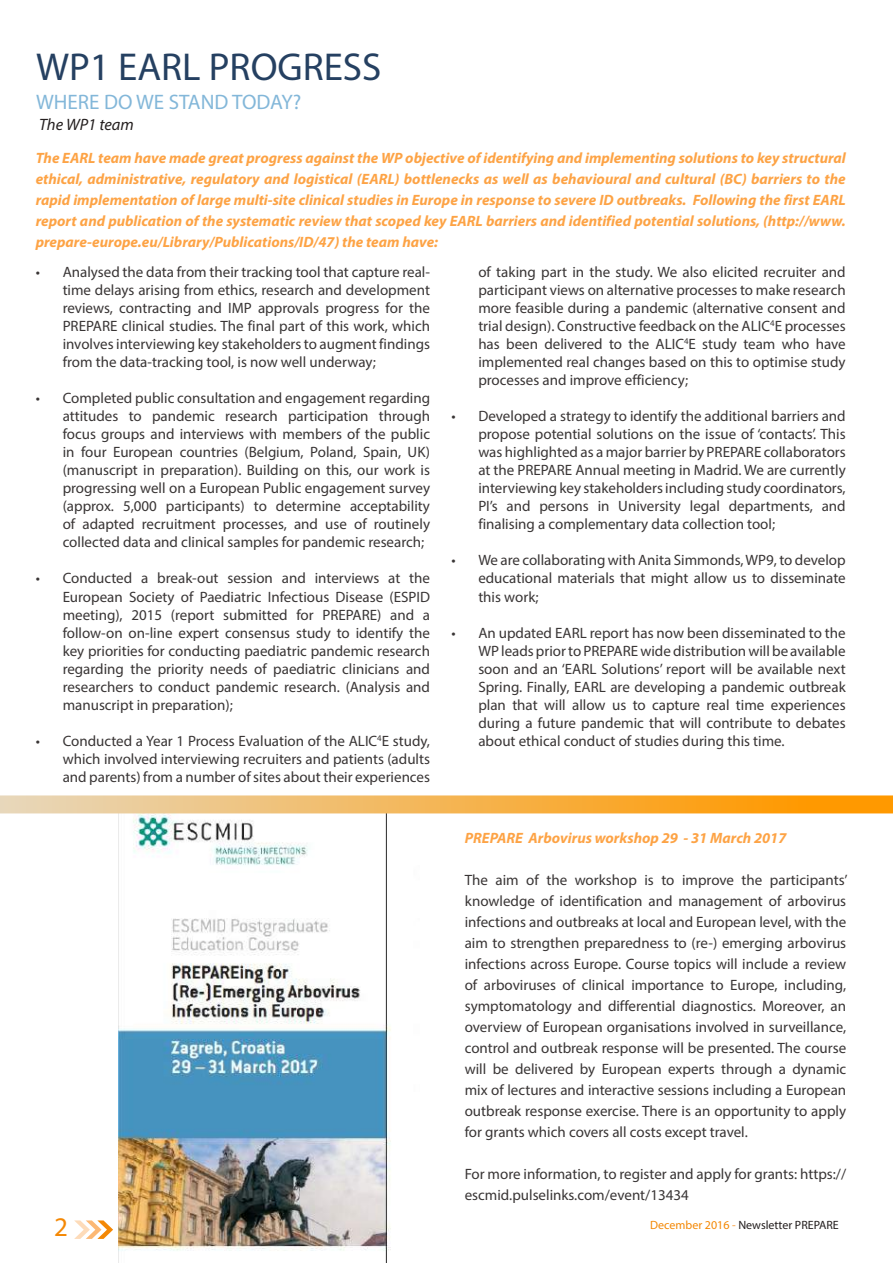
<style>
.page{position:relative;width:893px;height:1263px;background:#fff}
.page>*{position:absolute;margin:0;border:0;box-sizing:border-box;transform-origin:0 0}
.t1{font:39px "Myriad Pro";color:#254061}
.t2{font:27px "Myriad Pro";color:#f48805}
.t3{font:21px "Myriad Pro";color:#83b7d9}
.t4{font:italic 16.5px "Myriad Pro";color:#241f1f}
.t5{font:15px/18px "Myriad Pro";color:#393535;text-align:justify}
.t6{font:italic 700 15px/21px "Myriad Pro";color:#fda345;text-align:justify}
.t7{font:12px "Myriad Pro";color:#241f1f}
.s1{color:#f48805}
.s2{color:#fb992f}
</style>
<div class="page">
<img style="left:119px;top:813px;width:301px;height:450px">
<svg style="left:74px;top:1220px;width:39px;height:19px"></svg>
<div style="left:0;top:795px;width:893px;height:18px;background:linear-gradient(to right,#e8d7ba,#ff9400)"></div>
<h1 class="t1" style="left:36px;top:43px;width:347px">WP1 EARL PROGRESS</h1>
<h3 class="t3" style="left:36px;top:89px;width:267px">WHERE DO WE STAND TODAY?</h3>
<p class="t4" style="left:39px;top:115px;width:96px">The WP1 team</p>
<p class="t6" style="left:36px;top:147px;width:812px">The EARL team have made great progress against the WP objective of identifying and implementing solutions to key structural ethical, administrative, regulatory and logistical (EARL) bottlenecks as well as behavioural and cultural (BC) barriers to the rapid implementation of large multi-site clinical studies in Europe in response to severe ID outbreaks. Following the first EARL report and publication of the systematic review that scoped key EARL barriers and identified potential solutions, (http://www. prepare-europe.eu/Library/Publications/ID/47) the team have:</p>
<p class="t5" style="left:63px;top:263px;width:369px;text-indent:-27px">• Analysed the data from their tracking tool that capture real&shy;time delays arising from ethics, research and development reviews, contracting and IMP approvals progress for the PREPARE clinical studies. The final part of this work, which involves interviewing key stakeholders to augment findings from the data-tracking tool, is now well underway;</p>
<p class="t5" style="left:63px;top:389px;width:369px;text-indent:-27px">• Completed public consultation and engagement regarding attitudes to pandemic research participation through focus groups and interviews with members of the public in four European countries (Belgium, Poland, Spain, UK) (manuscript in preparation). Building on this, our work is progressing well on a European Public engagement survey (approx. 5,000 participants) to determine acceptability of adapted recruitment processes, and use of routinely collected data and clinical samples for pandemic research;</p>
<p class="t5" style="left:63px;top:569px;width:369px;text-indent:-27px">• Conducted a break-out session and interviews at the European Society of Paediatric Infectious Disease (ESPID meeting), 2015 (report submitted for PREPARE) and a follow-on on-line expert consensus study to identify the key priorities for conducting paediatric pandemic research regarding the priority needs of paediatric clinicians and researchers to conduct pandemic research. (Analysis and manuscript in preparation);</p>
<p class="t5" style="left:63px;top:731px;width:369px;text-indent:-27px">• Conducted a Year 1 Process Evaluation of the ALIC<sup>4</sup>E study, which involved interviewing recruiters and patients (adults and parents) from a number of sites about their experiences</p>
<p class="t5" style="left:478px;top:263px;width:369px">of taking part in the study. We also elicited recruiter and participant views on alternative processes to make research more feasible during a pandemic (alternative consent and trial design). Constructive feedback on the ALIC<sup>4</sup>E processes has been delivered to the ALIC<sup>4</sup>E study team who have implemented real changes based on this to optimise study processes and improve efficiency;</p>
<p class="t5" style="left:478px;top:407px;width:369px;text-indent:-27px">• Developed a strategy to identify the additional barriers and propose potential solutions on the issue of ‘contacts’. This was highlighted as a major barrier by PREPARE collaborators at the PREPARE Annual meeting in Madrid. We are currently interviewing key stakeholders including study coordinators, PI’s and persons in University legal departments, and finalising a complementary data collection tool;</p>
<p class="t5" style="left:478px;top:551px;width:369px;text-indent:-27px">• We are collaborating with Anita Simmonds, WP9, to develop educational materials that might allow us to disseminate this work;</p>
<p class="t5" style="left:478px;top:623px;width:369px;text-indent:-27px">• An updated EARL report has now been disseminated to the WP leads prior to PREPARE wide distribution will be available soon and an ‘EARL Solutions’ report will be available next Spring. Finally, EARL are developing a pandemic outbreak plan that will allow us to capture real time experiences during a future pandemic that will contribute to debates about ethical conduct of studies during this time.</p>
<p class="t6" style="left:465px;top:827px;width:323px">PREPARE Arbovirus workshop 29 - 31 March 2017</p>
<p class="t5" style="left:465px;top:869px;width:384px;line-height:21px">The aim of the workshop is to improve the participants’ knowledge of identification and management of arbovirus infections and outbreaks at local and European level, with the aim to strengthen preparedness to (re-) emerging arbovirus infections across Europe. Course topics will include a review of arboviruses of clinical importance to Europe, including, symptomatology and differential diagnostics. Moreover, an overview of European organisations involved in surveillance, control and outbreak response will be presented. The course will be delivered by European experts through a dynamic mix of lectures and interactive sessions including a European outbreak response exercise. There is an opportunity to apply for grants which covers all costs except travel.</p>
<p class="t5" style="left:465px;top:1163px;width:383px;line-height:21px">For more information, to register and apply for grants: https:// escmid.pulselinks.com/event/13434</p>
<h2 class="t2" style="left:54px;top:1210px;width:15px">2</h2>
<p class="t7" style="left:650px;top:1218px;width:190px"><span class="s1">December 2016</span> <span class="s2">-</span> Newsletter PREPARE</p>
</div>
